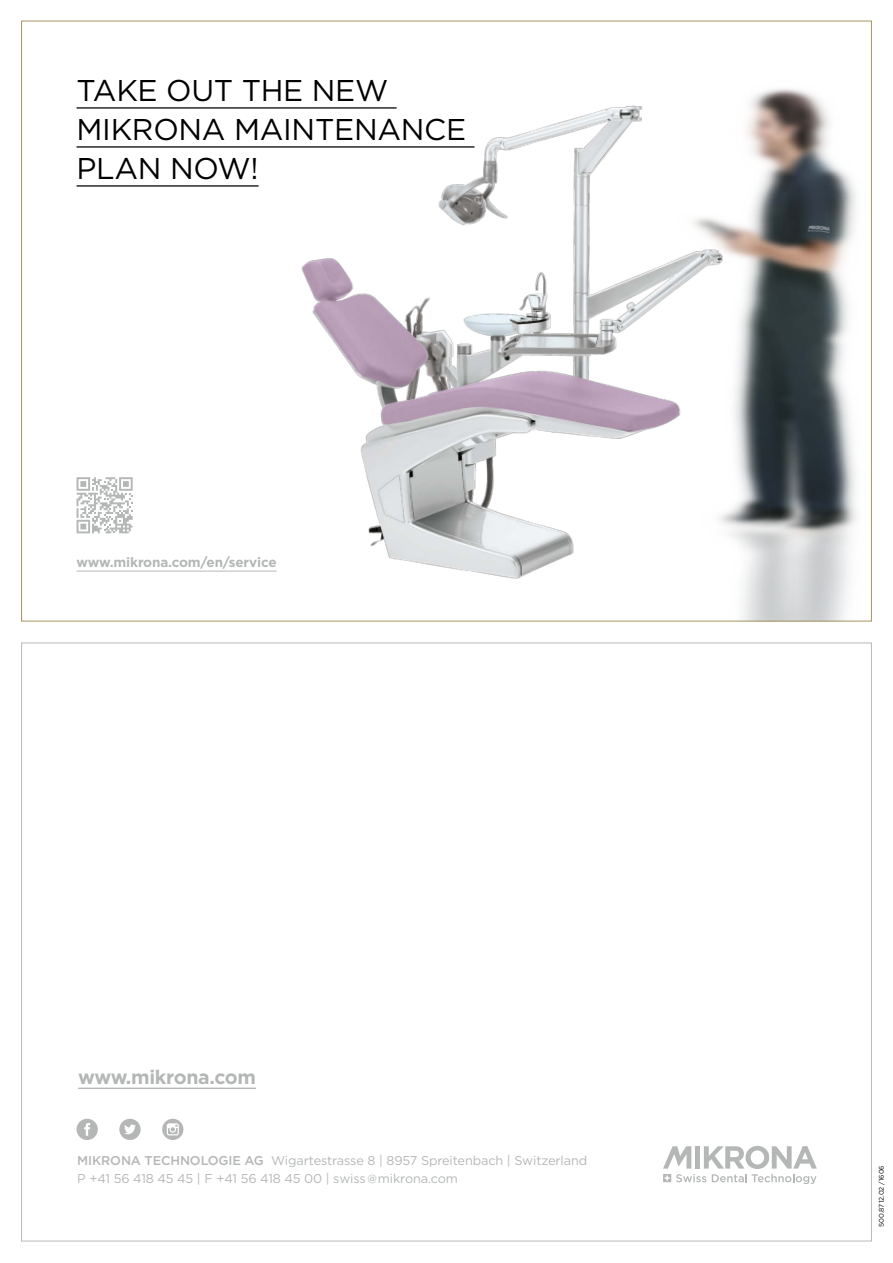
<style>
.page{position:relative;width:893px;height:1263px;background:#fff}
.page>*{position:absolute;margin:0;border:0;box-sizing:border-box;transform-origin:0 0}
.t1{font:30px/39px "Gotham HTF";letter-spacing:-.01em;color:#000}
.t2{font:700 19.5px "Gotham HTF";letter-spacing:-.015em;color:#b5b7b7}
.t3{font:700 13.5px "Gotham HTF";letter-spacing:-.01em;color:#b5b7b7}
.t4{font:12.75px/18px "Gotham HTF";letter-spacing:-.01em;color:#b5b7b7}
.t5{font:6.75px "Gotham HTF";color:#000}
.s1{font-weight:500}
.s2{font-family:"Univers";font-size:11.25px}
</style>
<div class="page">
<svg style="left:663px;top:1146px;width:154px;height:38px"></svg>
<hr style="left:78px;top:1087px;width:178px;height:2px;background:#b5b7b7">
<svg style="left:162px;top:1119px;width:21px;height:21px"></svg>
<svg style="left:77px;top:1119px;width:21px;height:21px"></svg>
<svg style="left:119px;top:1119px;width:22px;height:21px"></svg>
<img style="left:742px;top:88px;width:115px;height:531px">
<hr style="left:77px;top:107px;width:320px;height:2px;background:#000">
<hr style="left:77px;top:146px;width:398px;height:2px;background:#000">
<hr style="left:77px;top:185px;width:182px;height:2px;background:#000">
<img style="left:182px;top:88px;width:576px;height:503px">
<hr style="left:77px;top:571px;width:200px;height:1px;background:#b5b7b7">
<svg style="left:77px;top:477px;width:56px;height:56px"></svg>
<h1 class="t1" style="left:77px;top:70px;width:391px">TAKE OUT THE NEW<br>MIKRONA MAINTENANCE<br>PLAN NOW!</h1>
<p class="t3" style="left:77px;top:554px;width:202px">www.mikrona.com/en/service</p>
<h2 class="t2" style="left:78px;top:1066px;width:180px">www.mikrona.com</h2>
<p class="t4" style="left:77px;top:1151px;width:511px"><span class="s1">MIKRONA TECHNOLOGIE AG</span> Wigartestrasse 8 | 8957 Spreitenbach | Switzerland<br>P +41 56 418 45 45 | F +41 56 418 45 00 | swiss<span class="s2">@</span>mikrona.com</p>
<p class="t5" style="left:878px;top:1227px;width:63px;rotate:-90deg">500.8712.02 /1606</p>
</div>
